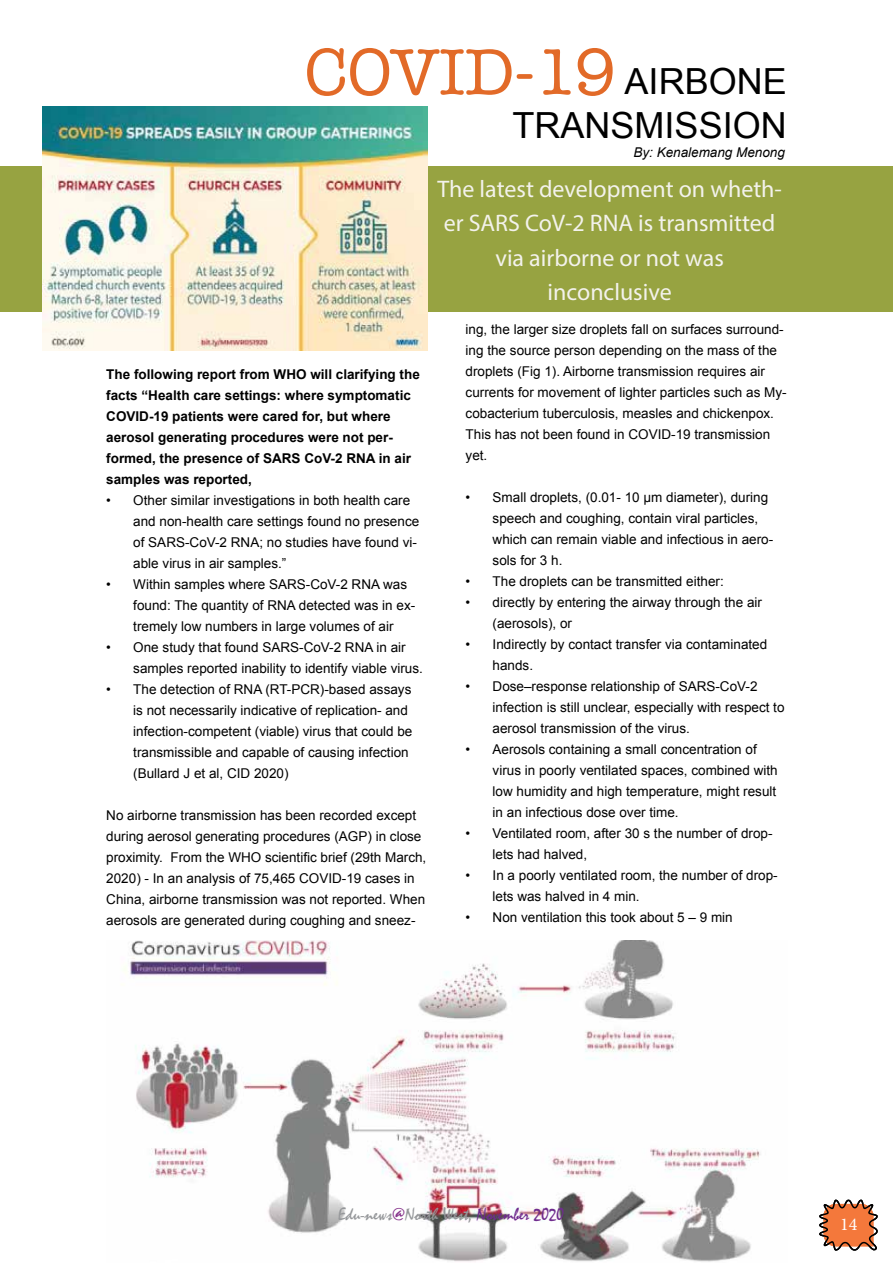
<style>
.page{position:relative;width:893px;height:1263px;background:#fff}
.page>*{position:absolute;margin:0;border:0;box-sizing:border-box;transform-origin:0 0}
.t1{font:67.5px "American Typewriter";color:#e26a28}
.t2{font:36px "Arial";color:#000}
.t3{font:24px/34.5px "Myriad Pro";color:#f3f2ec;text-align:center}
.t4{font:18px "Mistral";color:#95979a}
.t5{font:18px "Minion Pro";color:#fff}
.t6{font:13.5px/21px "Arial";color:#000}
.t7{font:700 13.5px/21px "Arial";color:#000}
.t8{font:italic 13.5px "Arial";color:#000}
.s1{font-family:"Arial";font-size:36px;color:#000}
.s2{color:#86328b}
.s3{color:#702c8e}
</style>
<div class="page">
<img style="left:124px;top:940px;width:637px;height:322px">
<div style="left:0;top:166px;width:893px;height:145px;background:#97a341"></div>
<svg style="left:819px;top:1199px;width:59px;height:52px"></svg>
<img style="left:43px;top:107px;width:384px;height:243px">
<h1 class="t1" style="left:305px;top:20px;width:484px">COVID-19 <span class="s1">AIRBONE</span></h1>
<h2 class="t2" style="left:513px;top:101px;width:276px">TRANSMISSION</h2>
<p class="t8" style="left:633px;top:143px;width:153px">By: Kenalemang Menong</p>
<p class="t7" style="left:106px;top:364px;width:315px">The following report from WHO will clarifying the facts “Health care settings: where symptomatic COVID-19 patients were cared for, but where aerosol generating procedures were not per&shy;formed, the presence of SARS CoV-2 RNA in air samples was reported,</p>
<p class="t6" style="left:133px;top:490px;width:287px;text-indent:-27px">• Other similar investigations in both health care and non-health care settings found no presence of SARS-CoV-2 RNA; no studies have found vi&shy;able virus in air samples.”</p>
<p class="t6" style="left:133px;top:574px;width:283px;text-indent:-27px">• Within samples where SARS-CoV-2 RNA was found: The quantity of RNA detected was in ex&shy;tremely low numbers in large volumes of air</p>
<p class="t6" style="left:133px;top:637px;width:291px;text-indent:-27px">• One study that found SARS-CoV-2 RNA in air samples reported inability to identify viable virus.</p>
<p class="t6" style="left:133px;top:679px;width:281px;text-indent:-27px">• The detection of RNA (RT-PCR)-based assays is not necessarily indicative of replication- and infection-competent (viable) virus that could be transmissible and capable of causing infection (Bullard J et al, CID 2020)</p>
<p class="t6" style="left:106px;top:805px;width:322px">No airborne transmission has been recorded except during aerosol generating procedures (AGP) in close proximity. From the WHO scientific brief (29th March, 2020) - In an analysis of 75,465 COVID-19 cases in China, airborne transmission was not reported. When aerosols are generated during coughing and sneez-</p>
<h3 class="t3" style="left:437px;top:171px;width:346px">The latest development on wheth&shy;er SARS CoV-2 RNA is transmitted via airborne or not was inconclusive</h3>
<p class="t6" style="left:466px;top:319px;width:323px">ing, the larger size droplets fall on surfaces surround&shy;ing the source person depending on the mass of the droplets (Fig 1). Airborne transmission requires air currents for movement of lighter particles such as My&shy;cobacterium tuberculosis, measles and chickenpox.<br>This has not been found in COVID-19 transmission yet.</p>
<p class="t6" style="left:493px;top:487px;width:282px;text-indent:-27px">• Small droplets, (0.01- 10 μm diameter), during speech and coughing, contain viral particles, which can remain viable and infectious in aero&shy;sols for 3 h.</p>
<p class="t6" style="left:466px;top:571px;width:260px">• The droplets can be transmitted either:</p>
<p class="t6" style="left:493px;top:592px;width:271px;text-indent:-27px">• directly by entering the airway through the air (aerosols), or</p>
<p class="t6" style="left:493px;top:634px;width:276px;text-indent:-27px">• Indirectly by contact transfer via contaminated hands.</p>
<p class="t6" style="left:493px;top:676px;width:293px;text-indent:-27px">• Dose–response relationship of SARS-CoV-2 infection is still unclear, especially with respect to aerosol transmission of the virus.</p>
<p class="t6" style="left:493px;top:739px;width:287px;text-indent:-27px">• Aerosols containing a small concentration of virus in poorly ventilated spaces, combined with low humidity and high temperature, might result in an infectious dose over time.</p>
<p class="t6" style="left:493px;top:823px;width:281px;text-indent:-27px">• Ventilated room, after 30 s the number of drop&shy;lets had halved,</p>
<p class="t6" style="left:493px;top:865px;width:287px;text-indent:-27px">• In a poorly ventilated room, the number of drop&shy;lets was halved in 4 min.</p>
<p class="t6" style="left:466px;top:907px;width:269px">• Non ventilation this took about 5 – 9 min</p>
<h3 class="t4" style="left:338px;top:1204px;width:228px">Edu-news<span class="s2">@</span>North West, <span class="s3">November 2020</span></h3>
<h3 class="t5" style="left:840px;top:1212px;width:19px">14</h3>
</div>
